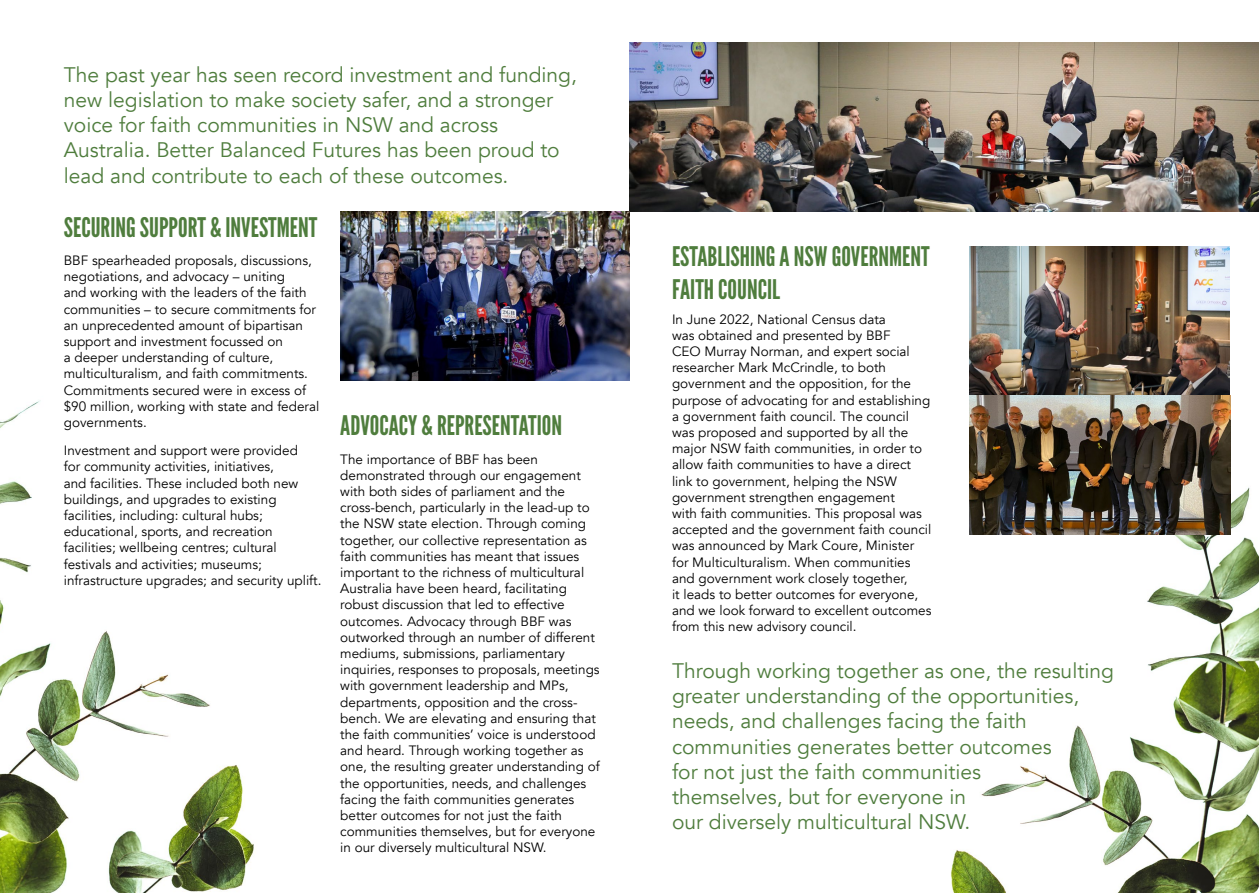
<style>
.page{position:relative;width:1259px;height:893px;background:#fff}
.page>*{position:absolute;margin:0;border:0;box-sizing:border-box;transform-origin:0 0}
.t1{font:27px/32.4px "League Gothic";color:#4f7d3d}
.t2{font:21px/25.2px "Avenir";color:#4f7d3d}
.t3{font:13.5px/16.2px "Avenir";color:#000}
</style>
<div class="page">
<img style="left:951px;top:476px;width:308px;height:417px">
<img style="left:0;top:400px;width:254px;height:493px">
<img style="left:629px;top:43px;width:630px;height:169px">
<img style="left:969px;top:247px;width:261px;height:287px">
<img style="left:340px;top:212px;width:289px;height:169px">
<p class="t2" style="left:64px;top:62px;width:515px">The past year has seen record investment and funding, new legislation to make society safer, and a stronger voice for faith communities in NSW and across Australia. Better Balanced Futures has been proud to lead and contribute to each of these outcomes.</p>
<h1 class="t1" style="left:64px;top:211px;width:255px">SECURING SUPPORT &amp; INVESTMENT</h1>
<p class="t3" style="left:64px;top:252px;width:257px">BBF spearheaded proposals, discussions, negotiations, and advocacy – uniting<br>and working with the leaders of the faith communities – to secure commitments for an unprecedented amount of bipartisan support and investment focussed on<br>a deeper understanding of culture, multiculturalism, and faith commitments.<br>Commitments secured were in excess of $90 million, working with state and federal governments.</p>
<p class="t3" style="left:64px;top:443px;width:259px">Investment and support were provided<br>for community activities, initiatives,<br>and facilities. These included both new buildings, and upgrades to existing facilities, including: cultural hubs; educational, sports, and recreation facilities; wellbeing centres; cultural festivals and activities; museums; infrastructure upgrades; and security uplift.</p>
<h1 class="t1" style="left:340px;top:410px;width:223px">ADVOCACY &amp; REPRESENTATION</h1>
<p class="t3" style="left:340px;top:451px;width:261px">The importance of BBF has been demonstrated through our engagement with both sides of parliament and the cross-bench, particularly in the lead-up to the NSW state election. Through coming together, our collective representation as faith communities has meant that issues important to the richness of multicultural Australia have been heard, facilitating robust discussion that led to effective outcomes. Advocacy through BBF was outworked through an number of different mediums, submissions, parliamentary inquiries, responses to proposals, meetings with government leadership and MPs, departments, opposition and the cross&shy;bench. We are elevating and ensuring that the faith communities’ voice is understood and heard. Through working together as one, the resulting greater understanding of the opportunities, needs, and challenges facing the faith communities generates better outcomes for not just the faith communities themselves, but for everyone in our diversely multicultural NSW.</p>
<h1 class="t1" style="left:672px;top:241px;width:259px">ESTABLISHING A NSW GOVERNMENT<br>FAITH COUNCIL</h1>
<p class="t3" style="left:672px;top:311px;width:261px">In June 2022, National Census data<br>was obtained and presented by BBF<br>CEO Murray Norman, and expert social researcher Mark McCrindle, to both government and the opposition, for the purpose of advocating for and establishing a government faith council. The council was proposed and supported by all the major NSW faith communities, in order to allow faith communities to have a direct link to government, helping the NSW government strengthen engagement<br>with faith communities. This proposal was accepted and the government faith council was announced by Mark Coure, Minister for Multiculturalism. When communities and government work closely together,<br>it leads to better outcomes for everyone, and we look forward to excellent outcomes from this new advisory council.</p>
<p class="t2" style="left:672px;top:659px;width:443px">Through working together as one, the resulting greater understanding of the opportunities, needs, and challenges facing the faith communities generates better outcomes<br>for not just the faith communities<br>themselves, but for everyone in<br>our diversely multicultural NSW.</p>
</div>
